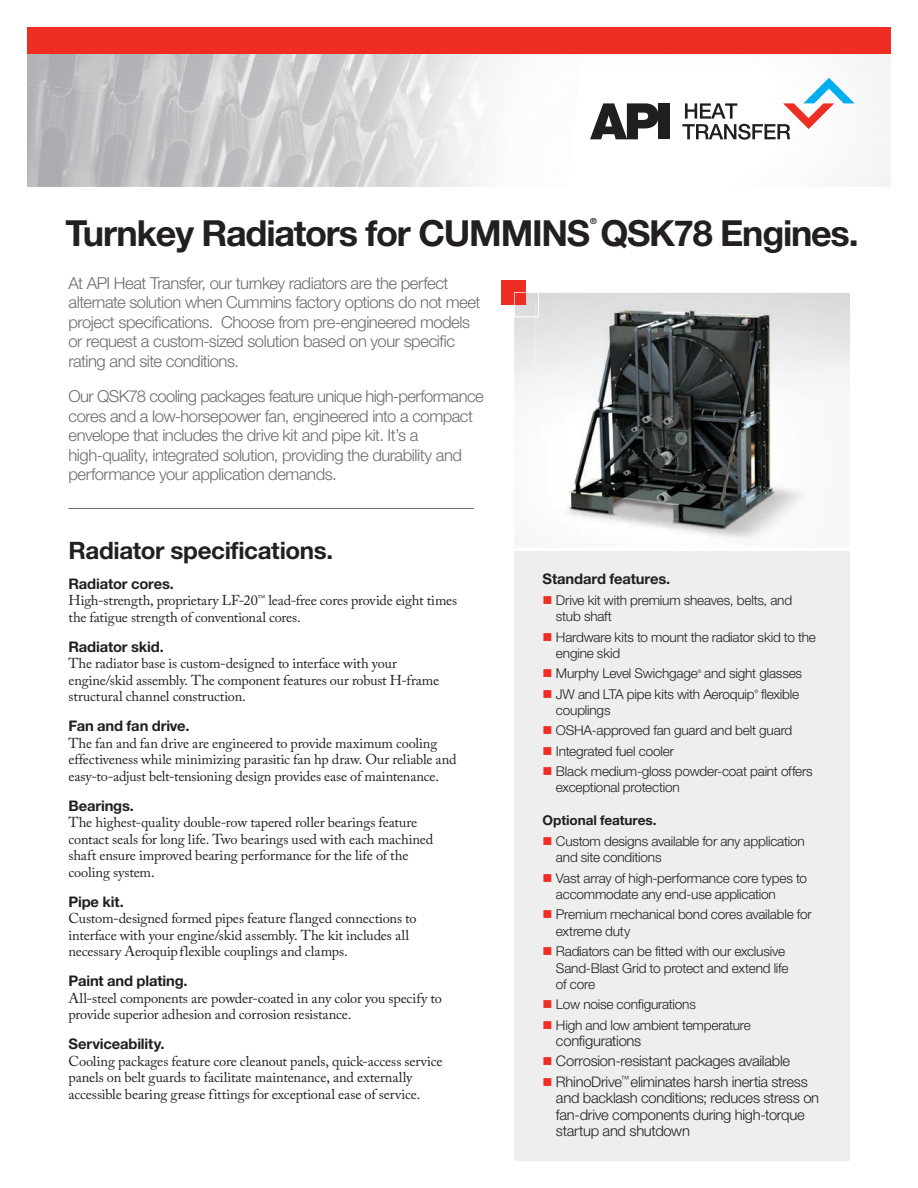
<style>
.page{position:relative;width:918px;height:1188px;background:#fff}
.page>*{position:absolute;margin:0;border:0;box-sizing:border-box;transform-origin:0 0}
.t1{font:700 36px "Helvetica Neue LT Std";letter-spacing:-.035em;color:#231f20}
.t2{font:700 24px "Helvetica Neue LT Std";letter-spacing:-.015em;color:#231f20}
.t3{font:300 16.5px/19.5px "Helvetica Neue LT Std";letter-spacing:-.03em;color:#6c6d70}
.t4{font:300 14.7px/16.5px "Helvetica Neue LT Std";letter-spacing:-.02em;color:#231f20}
.t5{font:700 14.7px "Helvetica Neue LT Std";letter-spacing:-.01em;color:#231f20}
.t6{font:14.25px/16.5px "Adobe Caslon Pro";letter-spacing:-.01em;color:#231f20}
.t7{font:300 13.5px/16.5px "Helvetica Neue LT Std";letter-spacing:-.015em;color:#231f20}
.t8{font:700 13.5px "Helvetica Neue LT Std";letter-spacing:-.005em;color:#231f20}
.t9{font:700 8.4px "Helvetica Neue LT Std";color:#231f20}
.t10{font:300 4.65px "Helvetica Neue LT Std";color:#231f20}
.s1{color:#ee2e22}
</style>
<div class="page">
<div style="left:501px;top:280px;width:25px;height:25px;background:#ee2e22"></div>
<svg style="left:514px;top:292px;width:25px;height:25px"></svg>
<div style="left:514px;top:552px;width:336px;height:609px;background:#eeeeef"></div>
<hr style="left:69px;top:508px;width:405px;height:1px;background:#6c6d70">
<img style="left:536px;top:303px;width:285px;height:244px">
<img style="left:536px;top:303px;width:3px;height:14px">
<img style="left:27px;top:106px;width:85px;height:81px">
<img style="left:27px;top:54px;width:195px;height:52px">
<img style="left:111px;top:54px;width:167px;height:6px">
<img style="left:112px;top:95px;width:110px;height:92px">
<img style="left:213px;top:105px;width:101px;height:82px">
<img style="left:222px;top:55px;width:200px;height:73px">
<img style="left:278px;top:54px;width:200px;height:28px">
<img style="left:314px;top:116px;width:108px;height:71px">
<img style="left:416px;top:127px;width:101px;height:60px">
<img style="left:422px;top:77px;width:153px;height:67px">
<img style="left:478px;top:54px;width:102px;height:39px">
<img style="left:517px;top:138px;width:55px;height:49px">
<div style="left:27px;top:27px;width:864px;height:27px;background:#ee2e22"></div>
<svg style="left:590px;top:103px;width:69px;height:36px"></svg>
<div style="left:659px;top:103px;width:11px;height:36px;background:#211e1e"></div>
<svg style="left:682px;top:78px;width:173px;height:62px"></svg>
<p class="t9" style="left:590px;top:216px;width:8px">®</p>
<h1 class="t1" style="left:66px;top:211px;width:795px">Turnkey Radiators for CUMMINS QSK78 Engines.</h1>
<p class="t3" style="left:69px;top:273px;width:413px">At API Heat Transfer, our turnkey radiators are the perfect alternate solution when Cummins factory options do not meet project specifications. Choose from pre-engineered models or request a custom-sized solution based on your specific rating and site conditions.</p>
<p class="t3" style="left:69px;top:386px;width:417px">Our QSK78 cooling packages feature unique high-performance cores and a low-horsepower fan, engineered into a compact envelope that includes the drive kit and pipe kit. It’s a high-quality, integrated solution, providing the durability and performance your application demands.</p>
<h2 class="t2" style="left:69px;top:536px;width:266px">Radiator specifications.</h2>
<p class="t5" style="left:69px;top:575px;width:107px">Radiator cores.</p>
<p class="t6" style="left:69px;top:592px;width:390px">High-strength, proprietary LF-20<sup>™</sup> lead-free cores provide eight times the fatigue strength of conventional cores.</p>
<p class="t5" style="left:69px;top:638px;width:97px">Radiator skid.</p>
<p class="t6" style="left:69px;top:655px;width:372px">The radiator base is custom-designed to interface with your engine/skid assembly. The component features our robust H-frame structural channel construction.</p>
<p class="t5" style="left:69px;top:717px;width:123px">Fan and fan drive.</p>
<p class="t6" style="left:69px;top:735px;width:389px">The fan and fan drive are engineered to provide maximum cooling effectiveness while minimizing parasitic fan hp draw. Our reliable and easy-to-adjust belt-tensioning design provides ease of maintenance.</p>
<p class="t5" style="left:69px;top:797px;width:67px">Bearings.</p>
<p class="t6" style="left:69px;top:814px;width:366px">The highest-quality double-row tapered roller bearings feature contact seals for long life. Two bearings used with each machined shaft ensure improved bearing performance for the life of the cooling system.</p>
<p class="t5" style="left:69px;top:893px;width:57px">Pipe kit.</p>
<p class="t6" style="left:69px;top:910px;width:350px">Custom-designed formed pipes feature flanged connections to interface with your engine/skid assembly. The kit includes all necessary Aeroquip flexible couplings and clamps.</p>
<p class="t5" style="left:69px;top:972px;width:121px">Paint and plating.</p>
<p class="t6" style="left:69px;top:990px;width:375px">All-steel components are powder-coated in any color you specify to provide superior adhesion and corrosion resistance.</p>
<p class="t5" style="left:69px;top:1035px;width:98px">Serviceability.</p>
<p class="t6" style="left:69px;top:1053px;width:376px">Cooling packages feature core cleanout panels, quick-access service panels on belt guards to facilitate maintenance, and externally accessible bearing grease fittings for exceptional ease of service.</p>
<p class="t5" style="left:543px;top:570px;width:129px">Standard features.</p>
<p class="t7" style="left:556px;top:591px;width:238px;text-indent:-13px"><span class="s1">■</span> Drive kit with premium sheaves, belts, and stub shaft</p>
<p class="t7" style="left:556px;top:628px;width:261px;text-indent:-13px"><span class="s1">■</span> Hardware kits to mount the radiator skid to the engine skid</p>
<p class="t7" style="left:543px;top:665px;width:157px"><span class="s1">■</span> Murphy Level Swichgage</p>
<p class="t10" style="left:698px;top:668px;width:5px">®</p>
<p class="t7" style="left:704px;top:665px;width:99px">and sight glasses</p>
<p class="t7" style="left:543px;top:685px;width:214px"><span class="s1">■</span> JW and LTA pipe kits with Aeroquip</p>
<p class="t10" style="left:755px;top:688px;width:5px">®</p>
<p class="t7" style="left:761px;top:685px;width:40px">flexible</p>
<p class="t7" style="left:556px;top:702px;width:56px">couplings</p>
<p class="t7" style="left:543px;top:722px;width:251px"><span class="s1">■</span> OSHA-approved fan guard and belt guard</p>
<p class="t7" style="left:543px;top:742px;width:133px"><span class="s1">■</span> Integrated fuel cooler</p>
<p class="t7" style="left:556px;top:763px;width:258px;text-indent:-13px"><span class="s1">■</span> Black medium-gloss powder-coat paint offers exceptional protection</p>
<p class="t8" style="left:543px;top:812px;width:116px">Optional features.</p>
<p class="t7" style="left:556px;top:832px;width:250px;text-indent:-13px"><span class="s1">■</span> Custom designs available for any application and site conditions</p>
<p class="t7" style="left:556px;top:869px;width:253px;text-indent:-13px"><span class="s1">■</span> Vast array of high-performance core types to accommodate any end-use application</p>
<p class="t7" style="left:556px;top:906px;width:257px;text-indent:-13px"><span class="s1">■</span> Premium mechanical bond cores available for extreme duty</p>
<p class="t7" style="left:556px;top:943px;width:234px;text-indent:-13px"><span class="s1">■</span> Radiators can be fitted with our exclusive<br>Sand-Blast Grid to protect and extend life of core</p>
<p class="t7" style="left:543px;top:996px;width:155px"><span class="s1">■</span> Low noise configurations</p>
<p class="t7" style="left:543px;top:1016px;width:210px"><span class="s1">■</span> High and low ambient temperature</p>
<p class="t4" style="left:556px;top:1032px;width:87px">configurations</p>
<p class="t4" style="left:543px;top:1053px;width:249px"><span class="s1">■</span> Corrosion-resistant packages available</p>
<p class="t4" style="left:556px;top:1073px;width:265px;text-indent:-13px"><span class="s1">■</span> RhinoDrive<sup>™</sup> eliminates harsh inertia stress and backlash conditions; reduces stress on fan-drive components during high-torque startup and shutdown</p>
</div>
